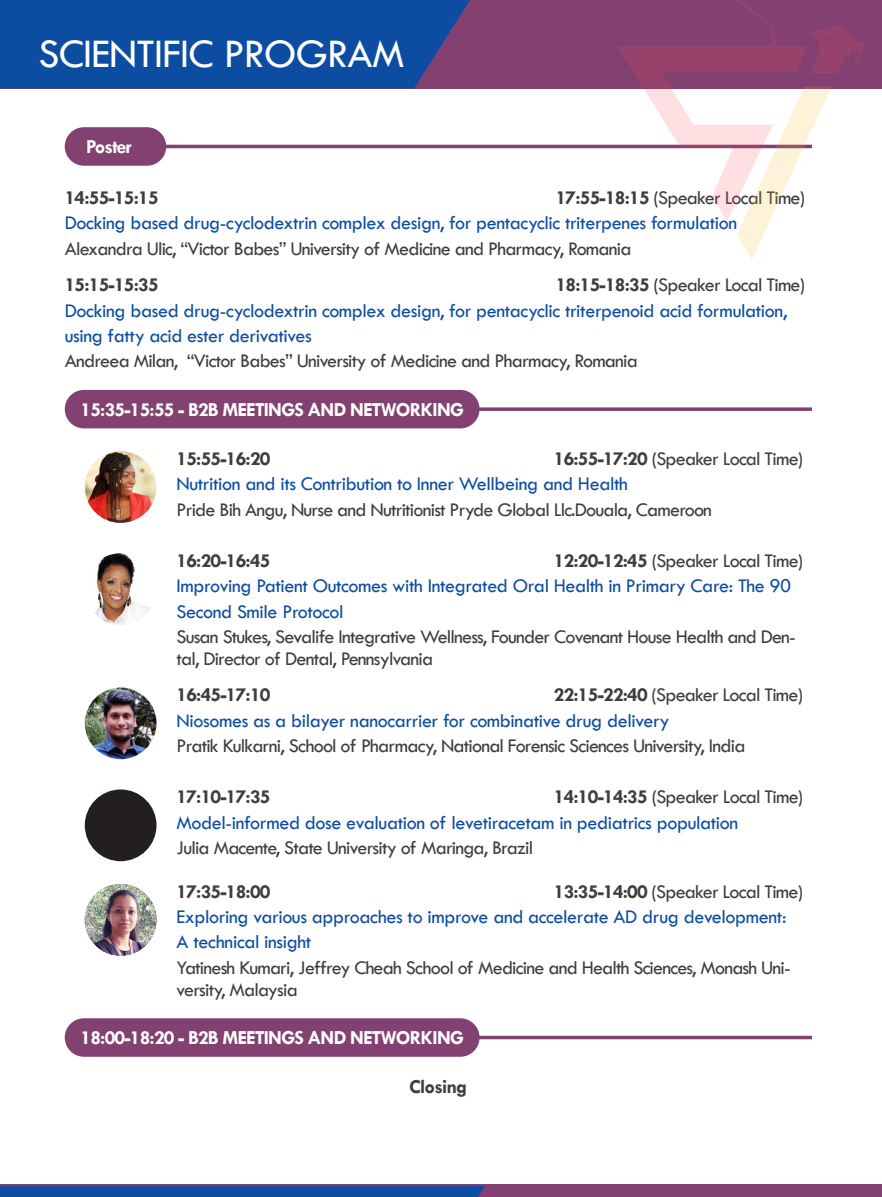
<style>
.page{position:relative;width:882px;height:1197px;background:#fff}
.page>*{position:absolute;margin:0;border:0;box-sizing:border-box;transform-origin:0 0}
.t1{font:42px "Tw Cen";letter-spacing:-.02em;color:#fff}
.t2{font:20.12px/25.4px "Tw Cen";letter-spacing:-.02em;color:#0d4da1}
.t3{font:20.12px/25.4px "Tw Cen";letter-spacing:-.04em;color:#3e3e3f}
.t4{font:700 20.12px "Tw Cen";letter-spacing:-.04em;color:#3e3e3f}
.t5{font:700 20.12px "Tw Cen";letter-spacing:-.04em;color:#fff}
.s1{font-weight:700}
.s2{color:#3e3e3f}
.s3{color:#0d4da1}
</style>
<div class="page">
<div style="left:65px;top:127px;width:101px;height:39px;background:#824170;border-radius:19px"></div>
<hr style="left:158px;top:145px;width:654px;height:3px;background:#824170">
<div style="left:65px;top:390px;width:415px;height:38px;background:#824170;border-radius:19px"></div>
<svg style="left:479px;top:407px;width:333px;height:4px"></svg>
<img style="left:85px;top:451px;width:72px;height:72px;border-radius:36px">
<img style="left:85px;top:553px;width:72px;height:72px;border-radius:36px">
<img style="left:85px;top:687px;width:72px;height:72px;border-radius:36px">
<div style="left:85px;top:789px;width:72px;height:72px;background:#231f20;border-radius:50%"></div>
<img style="left:85px;top:884px;width:72px;height:72px;border-radius:36px">
<div style="left:65px;top:1018px;width:415px;height:39px;background:#824170;border-radius:19px"></div>
<hr style="left:248px;top:1036px;width:564px;height:3px;background:#824170">
<div style="left:0;top:0;width:882px;height:88px;background:#824170"></div>
<img style="left:599px;top:0;width:283px;height:259px">
<div style="left:0;top:0;width:470px;height:88px;background:#0d4da1"></div>
<div style="left:0;top:1185px;width:882px;height:12px;background:#824170"></div>
<div style="left:0;top:1186px;width:485px;height:11px;background:#0d4da1"></div>
<p class="t1" style="left:38px;top:29px;width:368px">SCIENTIFIC PROGRAM</p>
<p class="t5" style="left:86px;top:135px;width:47px">Poster</p>
<p class="t4" style="left:65px;top:186px;width:95px">14:55-15:15</p>
<p class="t3" style="left:556px;top:185px;width:251px"><span class="s1">17:55-18:15</span> (Speaker Local Time)</p>
<p class="t2" style="left:65px;top:210px;width:674px">Docking based drug-cyclodextrin complex design, for pentacyclic triterpenes formulation<br><span class="s2">Alexandra Ulic, “Victor Babes” University of Medicine and Pharmacy, Romania</span></p>
<p class="t4" style="left:65px;top:273px;width:95px">15:15-15:35</p>
<p class="t3" style="left:556px;top:272px;width:251px"><span class="s1">18:15-18:35</span> (Speaker Local Time)</p>
<p class="t2" style="left:65px;top:297px;width:724px">Docking based drug-cyclodextrin complex design, for pentacyclic triterpenoid acid formulation, using fatty acid ester derivatives<br><span class="s2">Andreea Milan, “Victor Babes” University of Medicine and Pharmacy, Romania</span></p>
<p class="t5" style="left:81px;top:398px;width:385px">15:35-15:55 - B2B MEETINGS AND NETWORKING</p>
<p class="t4" style="left:177px;top:447px;width:95px">15:55-16:20</p>
<p class="t3" style="left:554px;top:446px;width:251px"><span class="s1">16:55-17:20</span> (Speaker Local Time)</p>
<p class="t3" style="left:177px;top:471px;width:537px"><span class="s3">Nutrition and its Contribution to Inner Wellbeing and Health<br></span>Pride Bih Angu, Nurse and Nutritionist Pryde Global Llc.Douala, Cameroon</p>
<p class="t4" style="left:177px;top:549px;width:95px">16:20-16:45</p>
<p class="t3" style="left:554px;top:548px;width:251px"><span class="s1">12:20-12:45</span> (Speaker Local Time)</p>
<p class="t2" style="left:177px;top:573px;width:621px">Improving Patient Outcomes with Integrated Oral Health in Primary Care: The 90<br>Second Smile Protocol<br><span class="s2">Susan Stukes, Sevalife Integrative Wellness, Founder Covenant House Health and Den-</span></p>
<p class="t3" style="left:177px;top:646px;width:258px">tal, Director of Dental, Pennsylvania</p>
<p class="t4" style="left:177px;top:683px;width:95px">16:45-17:10</p>
<p class="t3" style="left:554px;top:682px;width:251px"><span class="s1">22:15-22:40</span> (Speaker Local Time)</p>
<p class="t3" style="left:177px;top:708px;width:570px"><span class="s3">Niosomes as a bilayer nanocarrier for combinative drug delivery<br></span>Pratik Kulkarni, School of Pharmacy, National Forensic Sciences University, India</p>
<p class="t4" style="left:177px;top:785px;width:95px">17:10-17:35</p>
<p class="t3" style="left:554px;top:784px;width:251px"><span class="s1">14:10-14:35</span> (Speaker Local Time)</p>
<p class="t2" style="left:177px;top:810px;width:563px">Model-informed dose evaluation of levetiracetam in pediatrics population<br><span class="s2">Julia Macente, State University of Maringa, Brazil</span></p>
<p class="t4" style="left:177px;top:879px;width:95px">17:35-18:00</p>
<p class="t3" style="left:554px;top:879px;width:251px"><span class="s1">13:35-14:00</span> (Speaker Local Time)</p>
<p class="t2" style="left:177px;top:904px;width:616px">Exploring various approaches to improve and accelerate AD drug development:<br>A technical insight<br><span class="s2">Yatinesh Kumari, Jeffrey Cheah School of Medicine and Health Sciences, Monash Uni-</span></p>
<p class="t3" style="left:177px;top:976px;width:123px">versity, Malaysia</p>
<p class="t5" style="left:81px;top:1026px;width:385px">18:00-18:20 - B2B MEETINGS AND NETWORKING</p>
<p class="t4" style="left:409px;top:1075px;width:59px">Closing</p>
</div>
